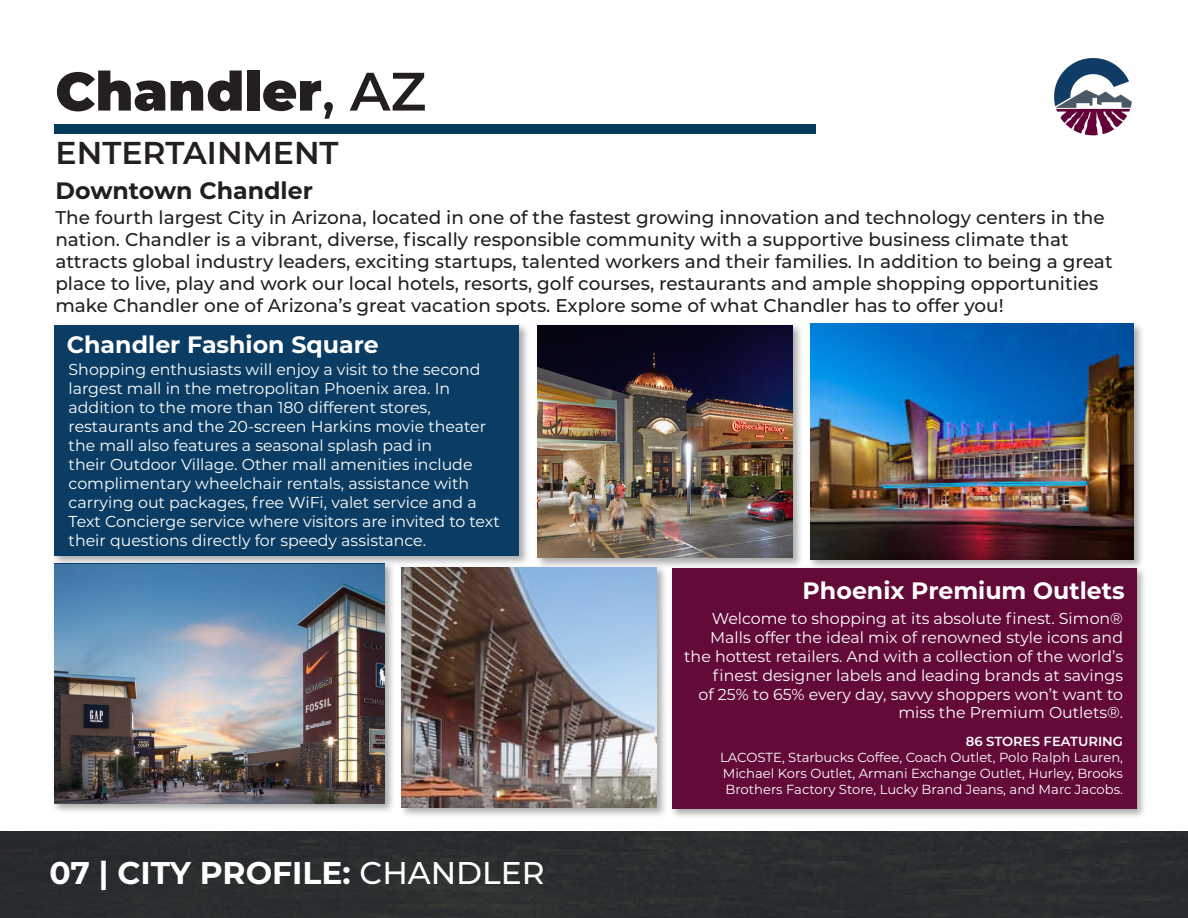
<style>
.page{position:relative;width:1188px;height:918px;background:#fff}
.page>*{position:absolute;margin:0;border:0;box-sizing:border-box;transform-origin:0 0}
.t1{font:900 54px "Montserrat";color:#231f20}
.t2{font:600 31.65px "Montserrat";color:#231f20}
.t3{font:700 31.35px "Montserrat";color:#fff}
.t4{font:700 23.7px "Montserrat";color:#fff}
.t5{font:700 23.7px "Montserrat";color:#231f20}
.t6{font:500 18.45px/22px "Montserrat";color:#231f20}
.t7{font:15.75px/18.9px "Montserrat";color:#fff}
.t8{font:13.2px/15.8px "Montserrat";color:#fff;text-align:justify}
.t9{font:600 13.2px "Montserrat";color:#fff}
.s1{font-weight:600}
.s2{font-weight:500}
</style>
<div class="page">
<div style="left:54px;top:125px;width:761px;height:9px;background:#043b5b"></div>
<img style="left:1054px;top:58px;width:78px;height:78px">
<div style="left:51px;top:323px;width:479px;height:244px;background:#231f20;opacity:.38"></div>
<div style="left:54px;top:325px;width:465px;height:231px;background:#0b3d64"></div>
<div style="left:669px;top:565px;width:478px;height:255px;background:#231f20;opacity:.38"></div>
<div style="left:672px;top:568px;width:464px;height:241px;background:#630a39"></div>
<div style="left:535px;top:323px;width:269px;height:246px;background:#231f20;opacity:.38"></div>
<img style="left:538px;top:325px;width:255px;height:233px">
<div style="left:807px;top:321px;width:338px;height:249px;background:#231f20;opacity:.38"></div>
<img style="left:810px;top:323px;width:324px;height:236px">
<div style="left:51px;top:560px;width:344px;height:254px;background:#231f20;opacity:.38"></div>
<img style="left:54px;top:564px;width:330px;height:240px">
<div style="left:399px;top:564px;width:268px;height:255px;background:#231f20;opacity:.38"></div>
<img style="left:402px;top:567px;width:254px;height:241px">
<div style="left:0;top:831px;width:1188px;height:87px;background:#2a2e2f"></div>
<p class="t1" style="left:55px;top:51px;width:372px">Chandler<span class="s1">, AZ</span></p>
<p class="t2" style="left:56px;top:130px;width:285px">ENTERTAINMENT</p>
<p class="t5" style="left:56px;top:173px;width:259px">Downtown Chandler</p>
<p class="t6" style="left:55px;top:206px;width:1059px">The fourth largest City in Arizona, located in one of the fastest growing innovation and technology centers in the nation. Chandler is a vibrant, diverse, fiscally responsible community with a supportive business climate that attracts global industry leaders, exciting startups, talented workers and their families. In addition to being a great place to live, play and work our local hotels, resorts, golf courses, restaurants and ample shopping opportunities make Chandler one of Arizona’s great vacation spots. Explore some of what Chandler has to offer you!</p>
<p class="t4" style="left:67px;top:328px;width:313px">Chandler Fashion Square</p>
<p class="t7" style="left:69px;top:360px;width:433px">Shopping enthusiasts will enjoy a visit to the second largest mall in the metropolitan Phoenix area. In addition to the more than 180 different stores, restaurants and the 20-screen Harkins movie theater the mall also features a seasonal splash pad in<br>their Outdoor Village. Other mall amenities include complimentary wheelchair rentals, assistance with carrying out packages, free WiFi, valet service and a Text Concierge service where visitors are invited to text their questions directly for speedy assistance.</p>
<p class="t3" style="left:49px;top:850px;width:497px">07 | CITY PROFILE: <span class="s2">CHANDLER</span></p>
<p class="t4" style="left:803px;top:574px;width:324px">Phoenix Premium Outlets</p>
<p class="t7" style="left:684px;top:608px;width:440px;text-align:right">Welcome to shopping at its absolute finest. Simon® Malls offer the ideal mix of renowned style icons and the hottest retailers. And with a collection of the world’s finest designer labels and leading brands at savings<br>of 25% to 65% every day, savvy shoppers won’t want to miss the Premium Outlets®.</p>
<p class="t9" style="left:966px;top:732px;width:159px">86 STORES FEATURING</p>
<p class="t8" style="left:720px;top:749px;width:404px">LACOSTE, Starbucks Coffee, Coach Outlet, Polo Ralph Lauren, Michael Kors Outlet, Armani Exchange Outlet, Hurley, Brooks Brothers Factory Store, Lucky Brand Jeans, and Marc Jacobs.</p>
</div>
